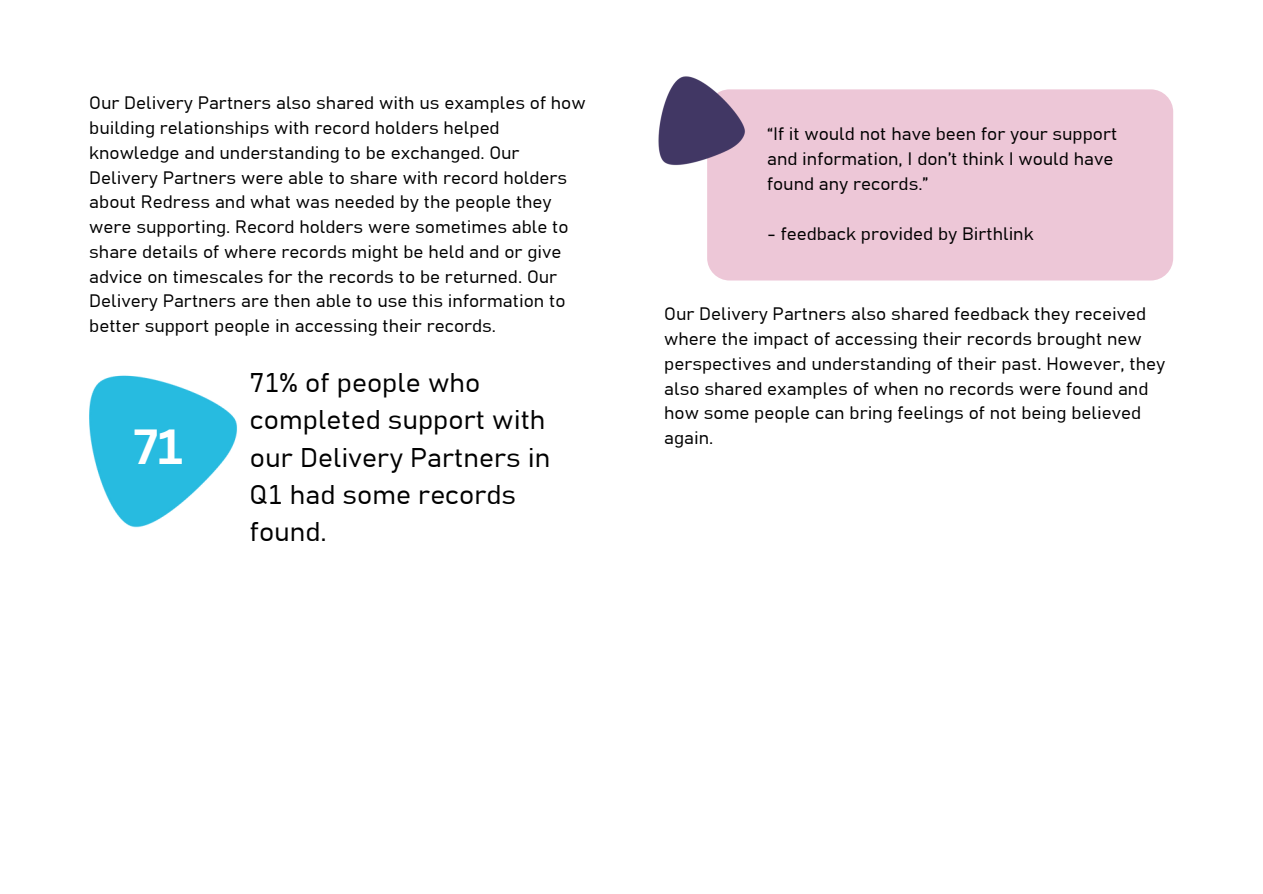
<style>
.page{position:relative;width:1263px;height:894px;background:#fff}
.page>*{position:absolute;margin:0;border:0;box-sizing:border-box;transform-origin:0 0}
.t1{font:700 48px "Canva Sans";color:#fff}
.t2{font:27px/37.2px "Grandview";color:#000}
.t3{font:18px/24.8px "Grandview";color:#000}
</style>
<div class="page">
<div style="left:707px;top:89px;width:466px;height:191px;background:#edc7d7;border-radius:23px"></div>
<img style="left:658px;top:76px;width:109px;height:90px">
<img style="left:89px;top:375px;width:148px;height:153px">
<p class="t3" style="left:89px;top:92px;width:498px">Our Delivery Partners also shared with us examples of how building relationships with record holders helped knowledge and understanding to be exchanged. Our Delivery Partners were able to share with record holders about Redress and what was needed by the people they were supporting. Record holders were sometimes able to share details of where records might be held and or give advice on timescales for the records to be returned. Our Delivery Partners are then able to use this information to better support people in accessing their records.</p>
<p class="t1" style="left:134px;top:412px;width:51px">71</p>
<p class="t2" style="left:250px;top:365px;width:302px">71% of people who completed support with our Delivery Partners in<br>Q1 had some records found.</p>
<p class="t3" style="left:767px;top:123px;width:352px">“If it would not have been for your support and information, I don’t think I would have found any records.”</p>
<h1 class="t3" style="left:767px;top:222px;width:268px">- feedback provided by Birthlink</h1>
<p class="t3" style="left:664px;top:302px;width:502px">Our Delivery Partners also shared feedback they received where the impact of accessing their records brought new perspectives and understanding of their past. However, they also shared examples of when no records were found and how some people can bring feelings of not being believed again.</p>
</div>
